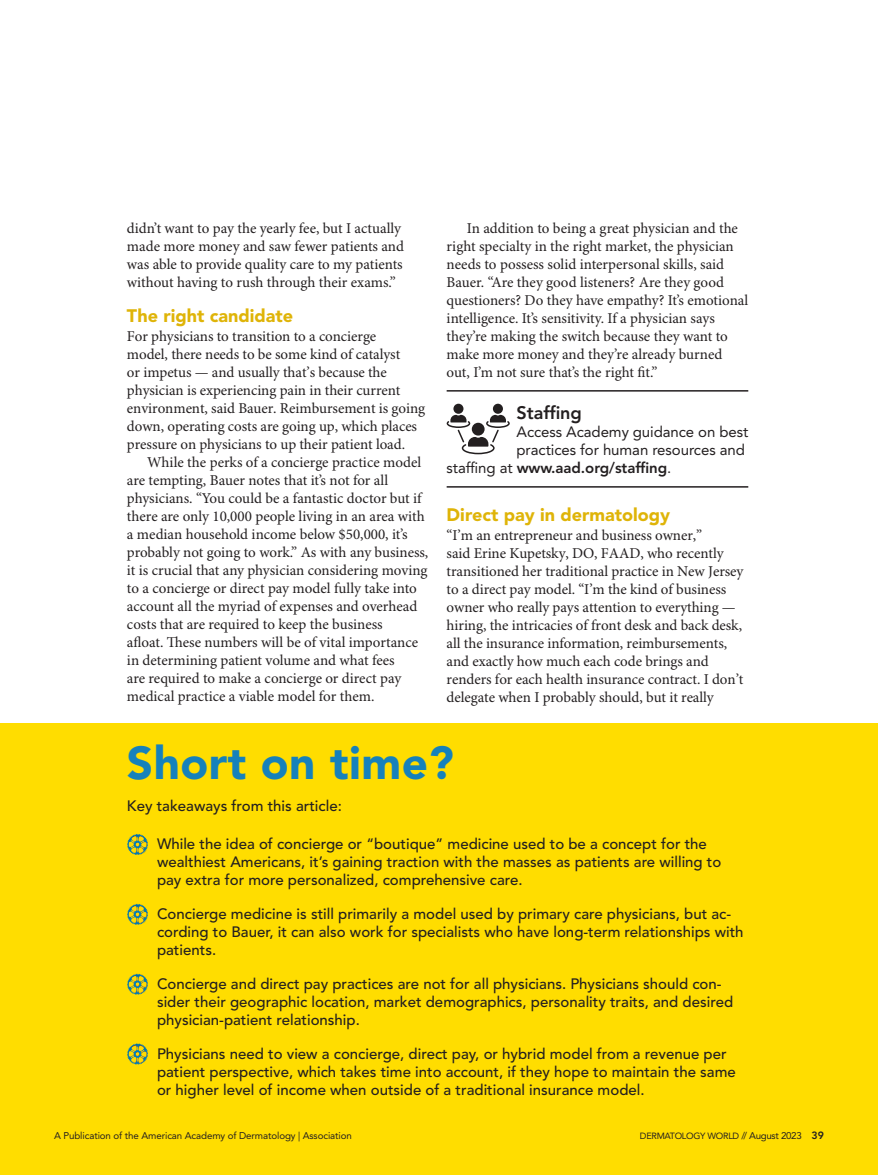
<style>
.page{position:relative;width:878px;height:1175px;background:#fff}
.page>*{position:absolute;margin:0;border:0;box-sizing:border-box;transform-origin:0 0}
.t1{font:900 45.75px "Avenir LT Std";letter-spacing:.01em;color:#1681bb}
.t2{font:900 18px "Avenir LT Std";color:#dfb408}
.t3{font:800 18px "Avenir LT Std";color:#231f20}
.t4{font:15px/18px "Minion Pro";letter-spacing:-.005em;color:#231f20}
.t5{font:500 15px/18px "Avenir LT Std";color:#231f20}
.t6{font:15px "Avenir LT Std";letter-spacing:-.005em;color:#231f20}
.t7{font:800 15px "Avenir LT Std";letter-spacing:-.005em;color:#231f20}
.t8{font:9.75px "Avenir LT Std";letter-spacing:-.01em;color:#231f20}
.t9{font:9px "Avenir LT Std";letter-spacing:-.03em;color:#231f20}
.s1{font-weight:400}
.s2{font-size:9.75px}
.s3{font-weight:800;font-size:10.5px}
</style>
<div class="page">
<hr style="left:446px;top:390px;width:302px;height:1px;background:#231f20">
<hr style="left:446px;top:486px;width:302px;height:1px;background:#231f20">
<div style="left:453px;top:404px;width:10px;height:10px;background:#231f20;border-radius:50%"></div>
<div style="left:493px;top:404px;width:10px;height:10px;background:#231f20;border-radius:50%"></div>
<svg style="left:446px;top:415px;width:64px;height:39px"></svg>
<div style="left:0;top:723px;width:878px;height:452px;background:#fd0"></div>
<svg style="left:132px;top:834px;width:6px;height:2px"></svg>
<svg style="left:132px;top:903px;width:6px;height:3px"></svg>
<svg style="left:132px;top:973px;width:6px;height:3px"></svg>
<svg style="left:132px;top:1043px;width:6px;height:3px"></svg>
<p class="t4" style="left:127px;top:219px;width:278px">didn’t want to pay the yearly fee, but I actually made more money and saw fewer patients and was able to provide quality care to my patients without having to rush through their exams.”</p>
<p class="t2" style="left:127px;top:305px;width:168px">The right candidate</p>
<p class="t4" style="left:127px;top:328px;width:300px">For physicians to transition to a concierge<br>model, there needs to be some kind of catalyst<br>or impetus — and usually that’s because the physician is experiencing pain in their current environment, said Bauer. Reimbursement is going down, operating costs are going up, which places pressure on physicians to up their patient load.</p>
<p class="t4" style="left:127px;top:454px;width:303px;text-indent:20px">While the perks of a concierge practice model are tempting, Bauer notes that it’s not for all physicians. “You could be a fantastic doctor but if there are only 10,000 people living in an area with a median household income below $50,000, it’s probably not going to work.” As with any business, it is crucial that any physician considering moving to a concierge or direct pay model fully take into account all the myriad of expenses and overhead costs that are required to keep the business<br>afloat. These numbers will be of vital importance in determining patient volume and what fees<br>are required to make a concierge or direct pay medical practice a viable model for them.</p>
<p class="t4" style="left:446px;top:219px;width:303px;text-indent:20px">In addition to being a great physician and the right specialty in the right market, the physician needs to possess solid interpersonal skills, said Bauer. “Are they good listeners? Are they good questioners? Do they have empathy? It’s emotional intelligence. It’s sensitivity. If a physician says they’re making the switch because they want to make more money and they’re already burned out, I’m not sure that’s the right fit.”</p>
<p class="t3" style="left:516px;top:402px;width:67px">Staffing</p>
<p class="t6" style="left:516px;top:423px;width:233px">Access Academy guidance on best</p>
<p class="t6" style="left:516px;top:441px;width:230px">practices for human resources and</p>
<p class="t7" style="left:446px;top:458px;width:226px"><span class="s1">staffing at</span> www.aad.org/staffing<span class="s1">.</span></p>
<p class="t2" style="left:446px;top:504px;width:225px">Direct pay in dermatology</p>
<p class="t4" style="left:446px;top:527px;width:298px">“I’m an entrepreneur and business owner,”<br>said Erine Kupetsky, DO, FAAD, who recently transitioned her traditional practice in New Jersey to a direct pay model. “I’m the kind of business owner who really pays attention to everything — hiring, the intricacies of front desk and back desk, all the insurance information, reimbursements, and exactly how much each code brings and renders for each health insurance contract. I don’t delegate when I probably should, but it really</p>
<h1 class="t1" style="left:127px;top:735px;width:328px">Short on time?</h1>
<p class="t5" style="left:127px;top:797px;width:216px">Key takeaways from this article:</p>
<p class="t5" style="left:157px;top:835px;width:566px">While the idea of concierge or “boutique” medicine used to be a concept for the wealthiest Americans, it’s gaining traction with the masses as patients are willing to pay extra for more personalized, comprehensive care.</p>
<p class="t5" style="left:157px;top:905px;width:588px">Concierge medicine is still primarily a model used by primary care physicians, but ac&shy;cording to Bauer, it can also work for specialists who have long-term relationships with patients.</p>
<p class="t5" style="left:157px;top:975px;width:577px">Concierge and direct pay practices are not for all physicians. Physicians should con&shy;sider their geographic location, market demographics, personality traits, and desired physician-patient relationship.</p>
<p class="t5" style="left:157px;top:1044px;width:580px">Physicians need to view a concierge, direct pay, or hybrid model from a revenue per patient perspective, which takes time into account, if they hope to maintain the same or higher level of income when outside of a traditional insurance model.</p>
<p class="t8" style="left:54px;top:1129px;width:299px">A Publication of the American Academy of Dermatology | Association</p>
<p class="t9" style="left:640px;top:1130px;width:185px">DERMATOLOGY WORLD <span class="s2">// August 2023</span> <span class="s3">39</span></p>
</div>
